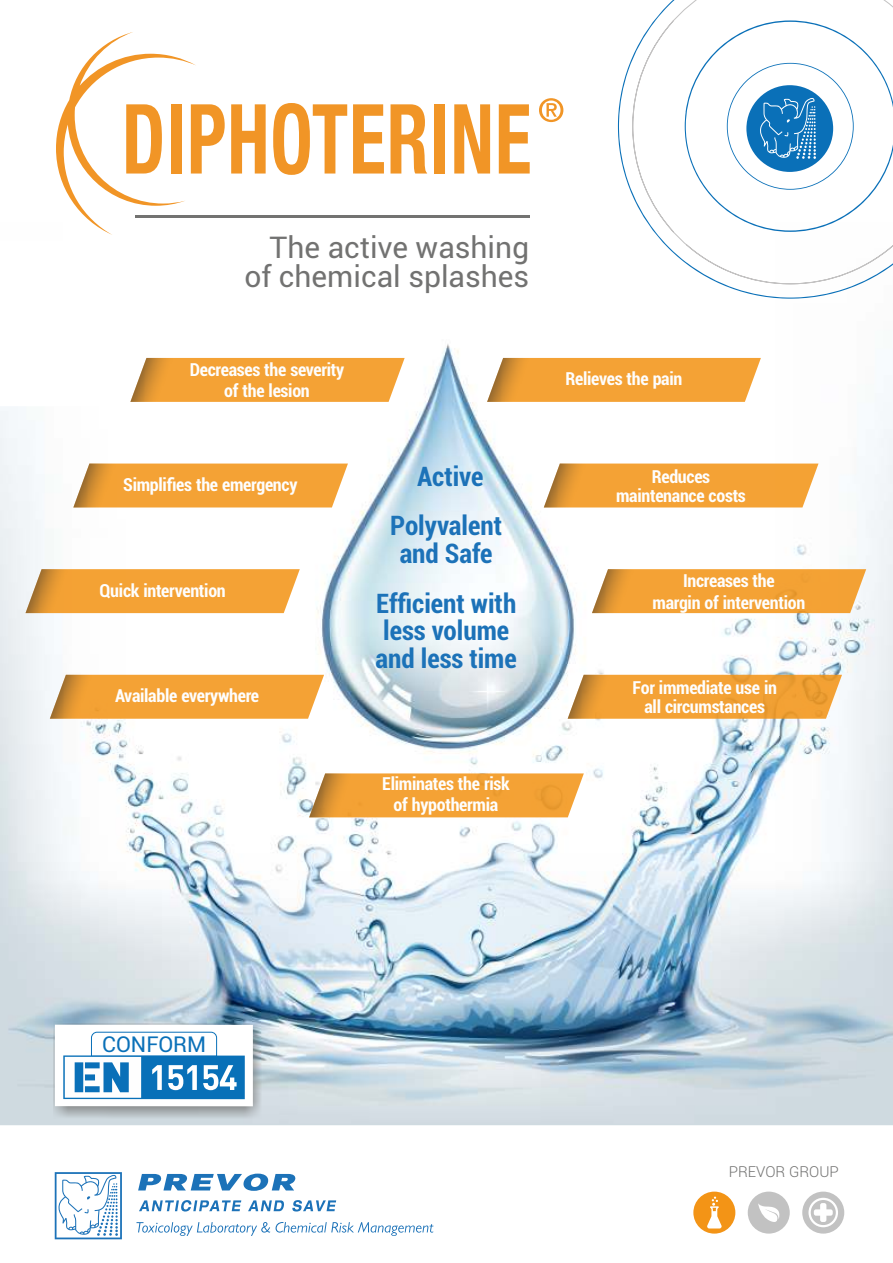
<style>
.page{position:relative;width:893px;height:1263px;background:#fff}
.page>*{position:absolute;margin:0;border:0;box-sizing:border-box;transform-origin:0 0}
.t1{font:30px/28.8px "Roboto";color:#727271;text-align:right}
.t2{font:700 condensed 27px/27.6px "Roboto";color:#1c72b8}
.t3{font:21.9px "Roboto";color:#0a70b8}
.t4{font:700 condensed 18px/21.6px "Roboto";letter-spacing:-.015em;color:#fefefe;text-align:center}
.t5{font:300 15.15px "Roboto";color:#727271}
</style>
<div class="page">
<img style="left:0;top:344px;width:893px;height:781px">
<svg style="left:539px;top:98px;width:24px;height:24px"></svg>
<svg style="left:56px;top:32px;width:169px;height:203px"></svg>
<svg style="left:231px;top:104px;width:35px;height:70px"></svg>
<svg style="left:273px;top:103px;width:74px;height:72px"></svg>
<svg style="left:353px;top:104px;width:31px;height:70px"></svg>
<svg style="left:390px;top:104px;width:37px;height:70px"></svg>
<div style="left:434px;top:104px;width:11px;height:70px;background:#f19526"></div>
<svg style="left:454px;top:104px;width:36px;height:70px"></svg>
<svg style="left:499px;top:104px;width:31px;height:70px"></svg>
<svg style="left:748px;top:1191px;width:42px;height:42px"></svg>
<svg style="left:693px;top:1191px;width:42px;height:42px"></svg>
<svg style="left:802px;top:1191px;width:42px;height:42px"></svg>
<hr style="left:135px;top:215px;width:395px;height:2px;background:#737371">
<svg style="left:618px;top:0;width:275px;height:299px"></svg>
<svg style="left:685px;top:20px;width:208px;height:212px"></svg>
<img style="left:53px;top:1024px;width:208px;height:95px">
<div style="left:55px;top:1025px;width:198px;height:81px;background:#fff"></div>
<svg style="left:63px;top:1031px;width:182px;height:68px"></svg>
<svg style="left:627px;top:358px;width:134px;height:44px"></svg>
<img style="left:487px;top:358px;width:140px;height:44px">
<svg style="left:732px;top:569px;width:134px;height:44px"></svg>
<img style="left:592px;top:569px;width:140px;height:44px">
<svg style="left:708px;top:675px;width:134px;height:44px"></svg>
<img style="left:568px;top:675px;width:140px;height:44px">
<svg style="left:684px;top:463px;width:134px;height:44px"></svg>
<img style="left:544px;top:463px;width:140px;height:44px">
<svg style="left:271px;top:358px;width:134px;height:44px"></svg>
<img style="left:130px;top:358px;width:141px;height:44px">
<svg style="left:449px;top:773px;width:135px;height:44px"></svg>
<img style="left:309px;top:773px;width:140px;height:44px">
<svg style="left:166px;top:569px;width:134px;height:44px"></svg>
<img style="left:26px;top:569px;width:140px;height:44px">
<svg style="left:190px;top:675px;width:134px;height:44px"></svg>
<img style="left:50px;top:675px;width:140px;height:44px">
<svg style="left:213px;top:463px;width:135px;height:44px"></svg>
<img style="left:73px;top:463px;width:140px;height:44px">
<svg style="left:55px;top:1172px;width:67px;height:67px"></svg>
<svg style="left:138px;top:1173px;width:158px;height:18px"></svg>
<svg style="left:139px;top:1200px;width:102px;height:11px"></svg>
<svg style="left:248px;top:1200px;width:36px;height:11px"></svg>
<svg style="left:292px;top:1200px;width:44px;height:11px"></svg>
<svg style="left:136px;top:1222px;width:134px;height:14px"></svg>
<svg style="left:276px;top:1222px;width:157px;height:14px"></svg>
<h1 class="t1" style="left:244px;top:236px;width:286px">The active washing of chemical splashes</h1>
<p class="t4" style="left:190px;top:361px;width:156px">Decreases the severity of the lesion</p>
<p class="t4" style="left:123px;top:475px;width:176px">Simplifies the emergency</p>
<p class="t4" style="left:100px;top:582px;width:128px">Quick intervention</p>
<p class="t4" style="left:115px;top:686px;width:146px">Available everywhere</p>
<h2 class="t2" style="left:417px;top:465px;width:68px">Active</h2>
<h2 class="t2" style="left:390px;top:515px;width:113px;text-align:center">Polyvalent and Safe</h2>
<h2 class="t2" style="left:376px;top:592px;width:143px">Efficient with less volume and less time</h2>
<p class="t4" style="left:382px;top:774px;width:129px">Eliminates the risk of hypothermia</p>
<p class="t4" style="left:565px;top:369px;width:118px">Relieves the pain</p>
<p class="t4" style="left:616px;top:469px;width:131px;line-height:18.3px">Reduces maintenance costs</p>
<p class="t4" style="left:653px;top:572px;width:154px">Increases the<br>margin of intervention</p>
<p class="t4" style="left:632px;top:681px;width:146px;line-height:18.3px">For immediate use in all circumstances</p>
<p class="t3" style="left:102px;top:1035px;width:105px">CONFORM</p>
<p class="t5" style="left:729px;top:1165px;width:112px">PREVOR GROUP</p>
</div>
